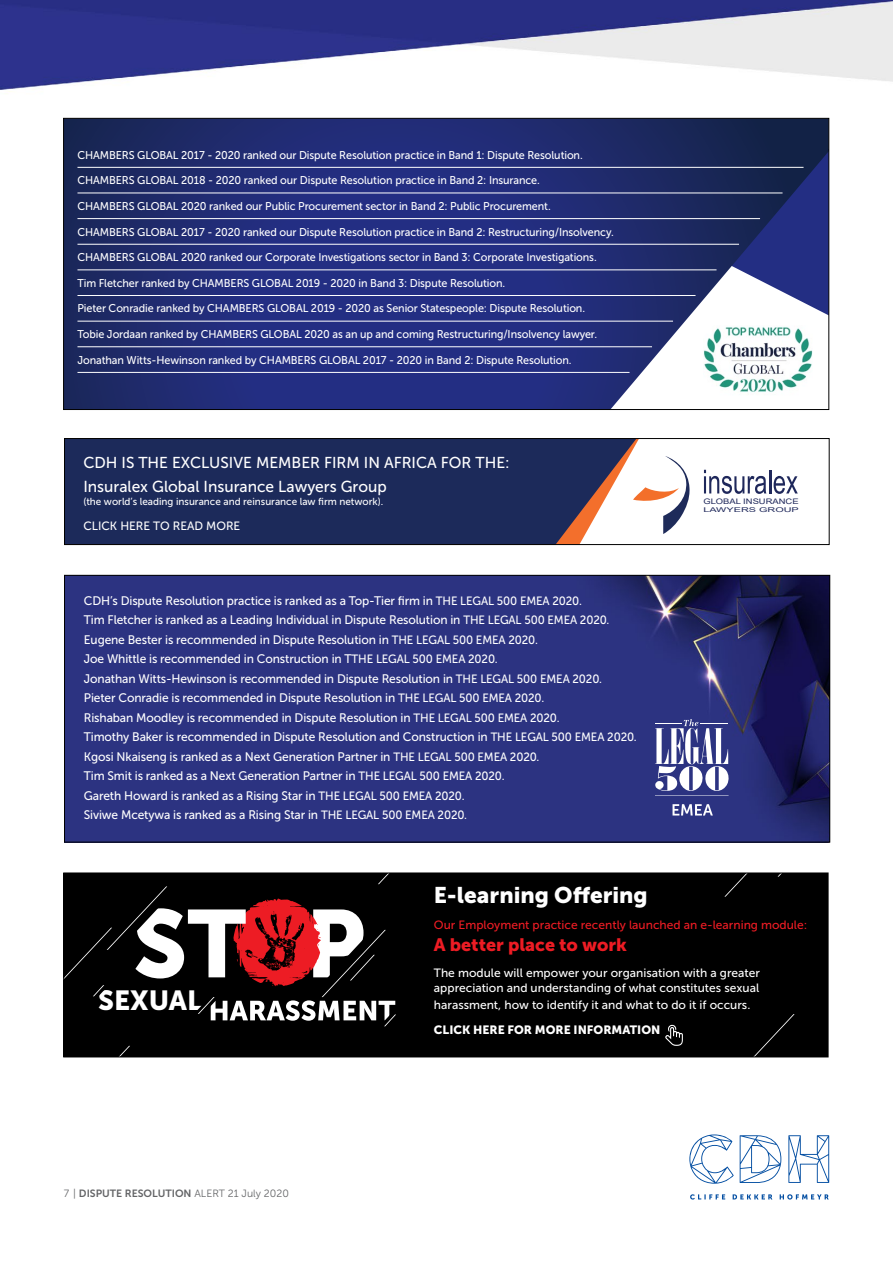
<style>
.page{position:relative;width:893px;height:1263px;background:#fff}
.page>*{position:absolute;margin:0;border:0;box-sizing:border-box;transform-origin:0 0}
.t1{font:94.95px "Museo Sans 900";color:#fff}
.t2{font:27.45px "Museo Sans 900";color:#fff}
.t3{font:22.5px "Museo Sans 900";color:#fff}
.t4{font:17.85px "Museo Sans 900";color:#ed1c24}
.t5{font:15.9px "Museo Sans 500";color:#fff}
.t6{font:15.75px "Museo Sans 500";color:#fff}
.t7{font:12.3px/19.5px "Museo Sans 500";letter-spacing:-.01em;color:#fff}
.t8{font:12px/15px "Museo Sans 500";color:#fff}
.t9{font:12px "Museo Sans 500";color:#ed1c24}
.t10{font:12px "Museo Sans 900";color:#fff}
.t11{font:11.25px "Museo Sans 500";letter-spacing:-.01em;color:#fff;scale:.96 1}
.t12{font:10.5px "Museo Sans 300";color:#636466}
.t13{font:10.2px "Museo Sans 500";color:#fff}
.t14{font:7.65px "Arial";color:#1f285b;scale:1.24 1}
.t15{font:6.6px "Arial";color:#1f285b;scale:1.66 1}
.s1{font-size:12px}
.s2{font-family:"Museo Sans 700"}
</style>
<div class="page">
<img style="left:0;top:0;width:893px;height:1200px">
<div style="left:66px;top:440px;width:570px;height:103px;background:#1c2a5a"></div>
<div style="left:64px;top:438px;width:765px;height:107px;border:1px solid #000"></div>
<svg style="left:633px;top:455px;width:60px;height:80px"></svg>
<svg style="left:704px;top:470px;width:62px;height:24px"></svg>
<hr style="left:769px;top:470px;width:2px;height:23px;background:#1f285b">
<svg style="left:774px;top:476px;width:24px;height:18px"></svg>
<svg style="left:65px;top:120px;width:762px;height:288px;background:#2e397c"></svg>
<img style="left:703px;top:325px;width:110px;height:72px">
<hr style="left:77px;top:167px;width:726px;height:1px;background:#fff">
<hr style="left:77px;top:193px;width:705px;height:1px;background:#fff">
<hr style="left:77px;top:218px;width:683px;height:1px;background:#fff">
<hr style="left:77px;top:244px;width:662px;height:1px;background:#fff">
<hr style="left:77px;top:269px;width:639px;height:1px;background:#fff">
<hr style="left:77px;top:295px;width:618px;height:1px;background:#fff">
<hr style="left:77px;top:321px;width:596px;height:1px;background:#fff">
<hr style="left:77px;top:346px;width:575px;height:1px;background:#fff">
<hr style="left:77px;top:372px;width:552px;height:1px;background:#fff">
<div style="left:64px;top:873px;width:764px;height:184px;background:#000"></div>
<svg style="left:665px;top:1024px;width:18px;height:22px"></svg>
<svg style="left:198px;top:898px;width:198px;height:129px"></svg>
<svg style="left:724px;top:874px;width:57px;height:23px"></svg>
<svg style="left:755px;top:1014px;width:40px;height:41px"></svg>
<svg style="left:120px;top:1045px;width:10px;height:10px"></svg>
<svg style="left:65px;top:886px;width:103px;height:111px"></svg>
<svg style="left:378px;top:874px;width:11px;height:11px"></svg>
<div style="left:63px;top:872px;width:766px;height:185px;border:1px solid #000"></div>
<img style="left:66px;top:577px;width:762px;height:263px">
<div style="left:64px;top:575px;width:766px;height:267px;border:1px solid #000"></div>
<svg style="left:655px;top:719px;width:74px;height:73px"></svg>
<hr style="left:655px;top:795px;width:74px;height:1px;background:#fff">
<svg style="left:672px;top:804px;width:41px;height:11px"></svg>
<p class="t11" style="left:77px;top:149px;width:528px">CHAMBERS GLOBAL 2017 - 2020 ranked our Dispute Resolution practice in Band 1: Dispute Resolution.</p>
<p class="t11" style="left:77px;top:174px;width:483px">CHAMBERS GLOBAL 2018 - 2020 ranked our Dispute Resolution practice in Band 2: Insurance.</p>
<p class="t11" style="left:77px;top:200px;width:494px">CHAMBERS GLOBAL 2020 ranked our Public Procurement sector in Band 2: Public Procurement.</p>
<p class="t11" style="left:77px;top:225px;width:560px">CHAMBERS GLOBAL 2017 - 2020 ranked our Dispute Resolution practice in Band 2: Restructuring/Insolvency.</p>
<p class="t11" style="left:77px;top:251px;width:542px">CHAMBERS GLOBAL 2020 ranked our Corporate Investigations sector in Band 3: Corporate Investigations.</p>
<p class="t11" style="left:77px;top:277px;width:447px">Tim Fletcher ranked by CHAMBERS GLOBAL 2019 - 2020 in Band 3: Dispute Resolution.</p>
<p class="t11" style="left:77px;top:302px;width:530px">Pieter Conradie ranked by CHAMBERS GLOBAL 2019 - 2020 as Senior Statespeople: Dispute Resolution.</p>
<p class="t11" style="left:77px;top:328px;width:543px">Tobie Jordaan ranked by CHAMBERS GLOBAL 2020 as an up and coming Restructuring/Insolvency lawyer.</p>
<p class="t11" style="left:77px;top:354px;width:516px">Jonathan Witts-Hewinson ranked by CHAMBERS GLOBAL 2017 - 2020 in Band 2: Dispute Resolution.</p>
<p class="t6" style="left:83px;top:454px;width:428px">CDH IS THE EXCLUSIVE MEMBER FIRM IN AFRICA FOR THE:</p>
<p class="t5" style="left:83px;top:478px;width:305px">Insuralex Global Insurance Lawyers Group</p>
<p class="t13" style="left:83px;top:496px;width:301px">(the world’s leading insurance and reinsurance law firm network).</p>
<p class="t8" style="left:83px;top:519px;width:158px">CLICK HERE TO READ MORE</p>
<p class="t7" style="left:84px;top:591px;width:554px">CDH’s Dispute Resolution practice is ranked as a Top-Tier firm in <span class="s1">THE LEGAL 500 EMEA 2020.<br></span>Tim Fletcher is ranked as a Leading Individual in Dispute Resolution in <span class="s1">THE LEGAL 500 EMEA 2020.<br></span>Eugene Bester is recommended in Dispute Resolution in <span class="s1">THE LEGAL 500 EMEA 2020.<br></span>Joe Whittle is recommended in Construction in T<span class="s1">THE LEGAL 500 EMEA 2020.<br></span>Jonathan Witts-Hewinson is recommended in Dispute Resolution in <span class="s1">THE LEGAL 500 EMEA 2020.<br></span>Pieter Conradie is recommended in Dispute Resolution in <span class="s1">THE LEGAL 500 EMEA 2020.<br></span>Rishaban Moodley is recommended in Dispute Resolution in <span class="s1">THE LEGAL 500 EMEA 2020.<br></span>Timothy Baker is recommended in Dispute Resolution and Construction in <span class="s1">THE LEGAL 500 EMEA 2020.<br></span>Kgosi Nkaiseng is ranked as a Next Generation Partner in <span class="s1">THE LEGAL 500 EMEA 2020.<br></span>Tim Smit is ranked as a Next Generation Partner in <span class="s1">THE LEGAL 500 EMEA 2020.<br></span>Gareth Howard is ranked as a Rising Star in <span class="s1">THE LEGAL 500 EMEA 2020.<br></span>Siviwe Mcetywa is ranked as a Rising Star in <span class="s1">THE LEGAL 500 EMEA 2020.</span></p>
<p class="t14" style="left:703px;top:496px;width:78px">GLOBAL INSURANCE</p>
<p class="t15" style="left:703px;top:505px;width:59px">LAWYERS GROUP</p>
<h1 class="t1" style="left:132px;top:890px;width:234px">ST P</h1>
<h2 class="t2" style="left:98px;top:984px;width:106px">SEXUAL</h2>
<p class="t12" style="left:64px;top:1188px;width:227px">7 | <span class="s2">DISPUTE RESOLUTION</span> ALERT 21 July 2020</p>
<h3 class="t3" style="left:434px;top:882px;width:215px">E-learning Offering</h3>
<p class="t9" style="left:434px;top:918px;width:375px">Our Employment practice recently launched an e-learning module:</p>
<h3 class="t4" style="left:434px;top:934px;width:194px">A better place to work</h3>
<p class="t8" style="left:434px;top:965px;width:327px">The module will empower your organisation with a greater appreciation and understanding of what constitutes sexual</p>
<p class="t8" style="left:434px;top:997px;width:318px">harassment, how to identify it and what to do it if occurs.</p>
<p class="t10" style="left:434px;top:1023px;width:228px">CLICK HERE FOR MORE INFORMATION</p>
</div>
